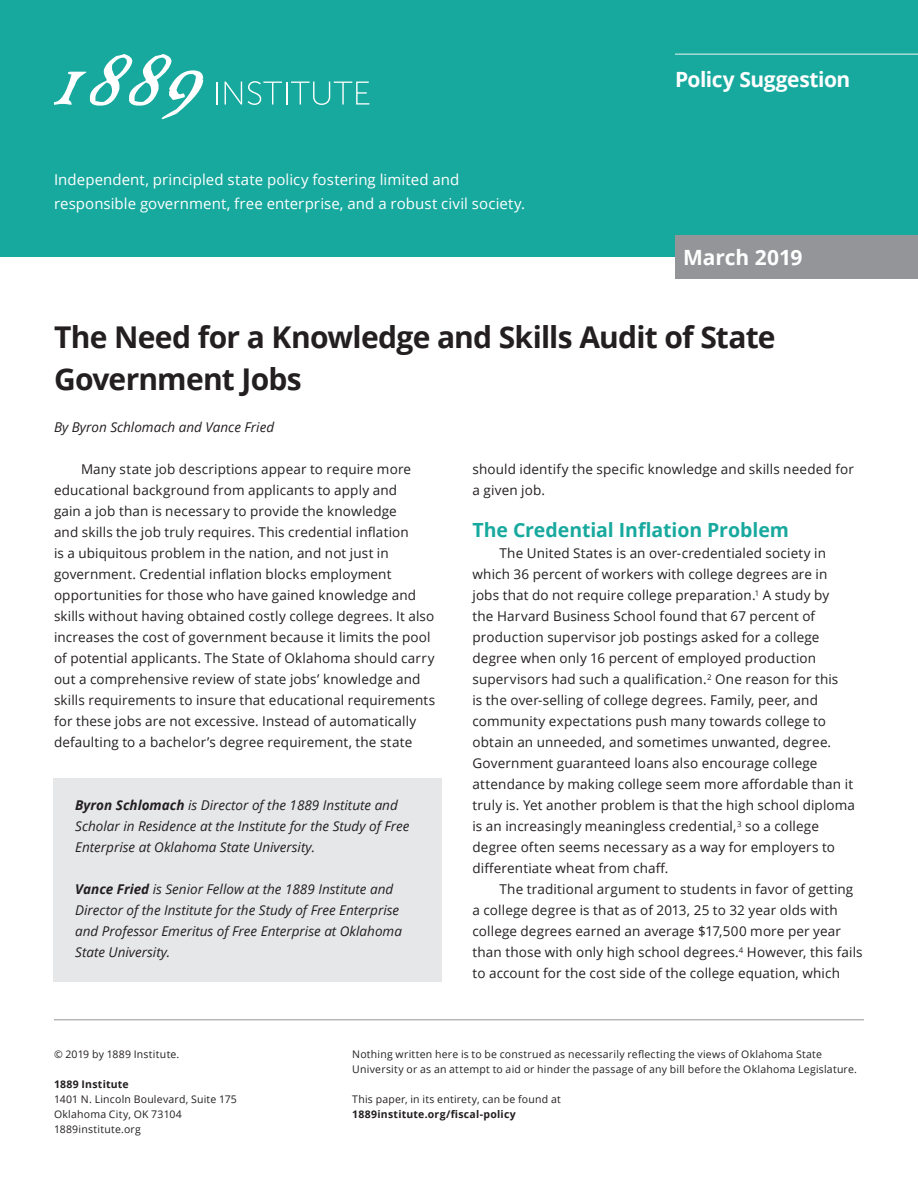
<style>
.page{position:relative;width:918px;height:1188px;background:#fff}
.page>*{position:absolute;margin:0;border:0;box-sizing:border-box;transform-origin:0 0}
.t1{font:700 30px/42px "Open Sans";letter-spacing:-.025em;color:#231f20}
.t2{font:700 21px "Open Sans";letter-spacing:-.02em;color:#fff}
.Title_2{font:700 19.5px "Open Sans";letter-spacing:-.005em;color:#17a99e}
.t3{font:15px/24px "Open Sans";letter-spacing:.005em;color:#fff}
.Body_EDIT{font:13.5px/21px "Open Sans";letter-spacing:.01em;color:#231f20}
.Byline_Box{font:italic 13.5px/21px "Open Sans";color:#231f20}
.Byline{font:italic 13.5px "Open Sans";color:#231f20}
.t4{font:10.5px/15px "Open Sans";letter-spacing:.02em;color:#231f20}
.t5{font:700 10.5px "Open Sans";letter-spacing:.02em;color:#231f20}
.s1{font-weight:700}
</style>
<div class="page">
<div style="left:0;top:0;width:918px;height:256px;background:#17a99e"></div>
<div style="left:675px;top:235px;width:243px;height:43px;background:#939598"></div>
<svg style="left:54px;top:54px;width:149px;height:65px"></svg>
<svg style="left:216px;top:82px;width:1px;height:23px"></svg>
<svg style="left:225px;top:82px;width:17px;height:23px"></svg>
<svg style="left:248px;top:81px;width:121px;height:24px"></svg>
<hr style="left:675px;top:54px;width:243px;height:1px;background:#f2f3f4">
<hr style="left:54px;top:1020px;width:810px;height:1px;background:#939598">
<div style="left:54px;top:778px;width:388px;height:99px;background:#e6e7e9"></div>
<div style="left:54px;top:862px;width:388px;height:120px;background:#e6e7e9"></div>
<p class="t3" style="left:54px;top:167px;width:473px">Independent, principled state policy fostering limited and responsible government, free enterprise, and a robust civil society.</p>
<h2 class="t2" style="left:675px;top:64px;width:177px">Policy Suggestion</h2>
<h2 class="t2" style="left:683px;top:242px;width:121px">March 2019</h2>
<p class="t1" style="left:54px;top:315px;width:723px">The Need for a Knowledge and Skills Audit of State<br>Government Jobs</p>
<p class="Byline" style="left:54px;top:418px;width:222px">By Byron Schlomach and Vance Fried</p>
<p class="Body_EDIT" style="left:54px;top:458px;width:383px;text-indent:27px">Many state job descriptions appear to require more educational background from applicants to apply and<br>gain a job than is necessary to provide the knowledge<br>and skills the job truly requires. This credential inflation<br>is a ubiquitous problem in the nation, and not just in government. Credential inflation blocks employment opportunities for those who have gained knowledge and skills without having obtained costly college degrees. It also increases the cost of government because it limits the pool of potential applicants. The State of Oklahoma should carry out a comprehensive review of state jobs’ knowledge and skills requirements to insure that educational requirements for these jobs are not excessive. Instead of automatically defaulting to a bachelor’s degree requirement, the state</p>
<p class="Body_EDIT" style="left:472px;top:458px;width:383px">should identify the specific knowledge and skills needed for a given job.</p>
<p class="Title_2" style="left:472px;top:516px;width:318px">The Credential Inflation Problem</p>
<p class="Body_EDIT" style="left:472px;top:542px;width:384px;text-indent:27px">The United States is an over-credentialed society in which 36 percent of workers with college degrees are in jobs that do not require college preparation.<sup>1</sup> A study by<br>the Harvard Business School found that 67 percent of production supervisor job postings asked for a college degree when only 16 percent of employed production supervisors had such a qualification.<sup>2</sup> One reason for this<br>is the over-selling of college degrees. Family, peer, and community expectations push many towards college to obtain an unneeded, and sometimes unwanted, degree.<br>Government guaranteed loans also encourage college attendance by making college seem more affordable than it truly is. Yet another problem is that the high school diploma is an increasingly meaningless credential,<sup>3</sup> so a college degree often seems necessary as a way for employers to differentiate wheat from chaff.</p>
<p class="Body_EDIT" style="left:472px;top:878px;width:392px;text-indent:27px">The traditional argument to students in favor of getting a college degree is that as of 2013, 25 to 32 year olds with college degrees earned an average $17,500 more per year than those with only high school degrees.<sup>4</sup> However, this fails to account for the cost side of the college equation, which</p>
<p class="Byline_Box" style="left:75px;top:794px;width:336px"><span class="s1">Byron Schlomach</span> is Director of the 1889 Institute and<br>Scholar in Residence at the Institute for the Study of Free<br>Enterprise at Oklahoma State University.</p>
<p class="Byline_Box" style="left:75px;top:878px;width:328px"><span class="s1">Vance Fried</span> is Senior Fellow at the 1889 Institute and Director of the Institute for the Study of Free Enterprise and Professor Emeritus of Free Enterprise at Oklahoma State University.</p>
<p class="t4" style="left:54px;top:1046px;width:127px">© 2019 by 1889 Institute.</p>
<p class="t5" style="left:54px;top:1077px;width:76px">1889 Institute</p>
<p class="t4" style="left:54px;top:1091px;width:184px">1401 N. Lincoln Boulevard, Suite 175<br>Oklahoma City, OK 73104<br>1889institute.org</p>
<p class="t4" style="left:352px;top:1046px;width:506px">Nothing written here is to be construed as necessarily reflecting the views of Oklahoma State<br>University or as an attempt to aid or hinder the passage of any bill before the Oklahoma Legislature.</p>
<p class="t4" style="left:352px;top:1091px;width:210px">This paper, in its entirety, can be found at</p>
<p class="t5" style="left:352px;top:1107px;width:165px">1889institute.org/fiscal-policy</p>
</div>
